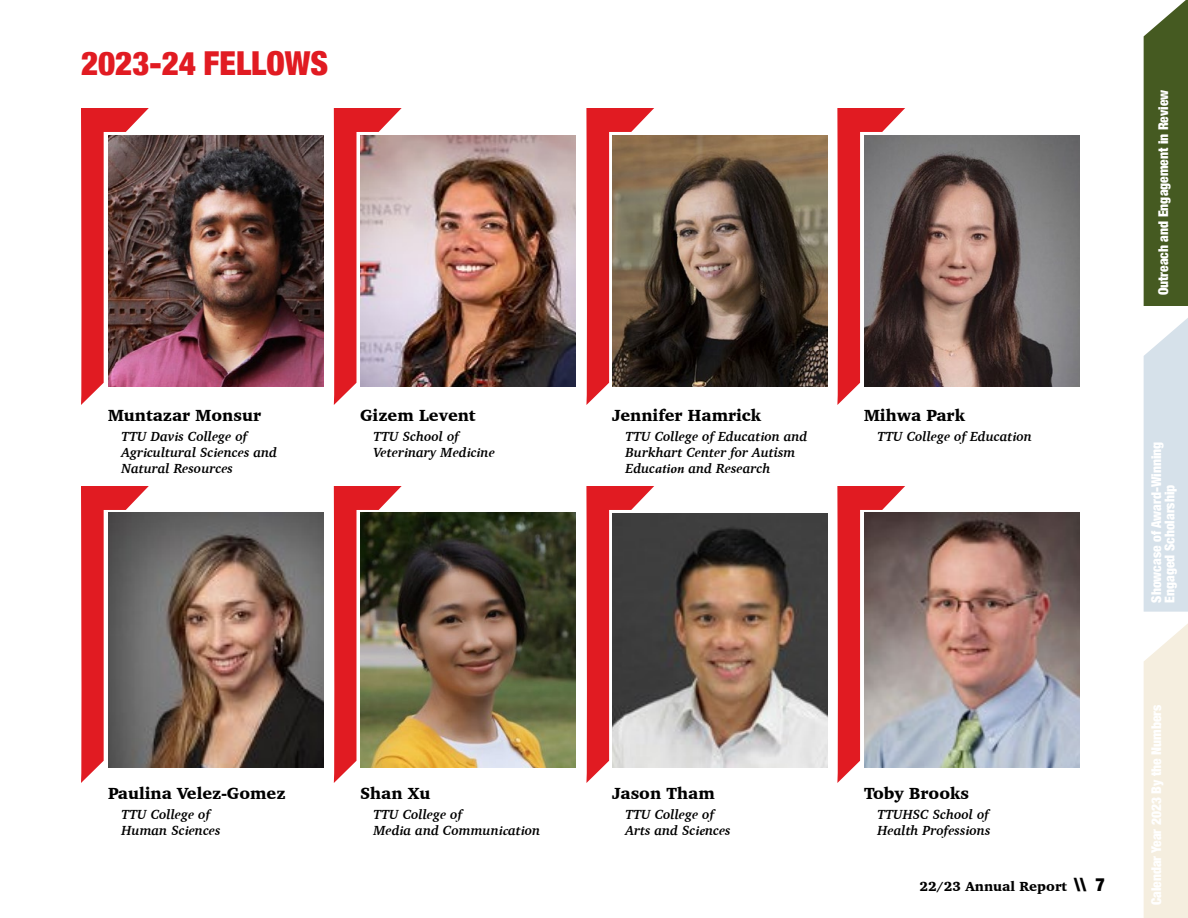
<style>
.page{position:relative;width:1188px;height:918px;background:#fff}
.page>*{position:absolute;margin:0;border:0;box-sizing:border-box;transform-origin:0 0}
.t1{font:900 condensed 33px "Helvetica Neue";color:#e11b22}
.t2{font:900 16.5px "Charter";color:#000}
.t3{font:italic 700 13.5px/16.2px "Charter";color:#000}
.t4{font:900 condensed 13.5px/13.5px "Helvetica Neue";color:#fff}
.t5{font:900 13.5px "Charter";color:#000}
.s1{font-family:"Minion Pro"}
.s2{font-family:"Helvetica Neue";font-stretch:condensed;font-size:18px}
</style>
<div class="page">
<div style="left:1144px;top:0;width:44px;height:306px;background:#455a21"></div>
<div style="left:1144px;top:318px;width:44px;height:294px;background:#d6e1ea"></div>
<div style="left:1144px;top:624px;width:44px;height:294px;background:#f5eedf"></div>
<img style="left:149px;top:135px;width:175px;height:252px">
<img style="left:149px;top:513px;width:175px;height:255px">
<img style="left:905px;top:135px;width:175px;height:252px">
<img style="left:905px;top:513px;width:175px;height:255px">
<img style="left:654px;top:135px;width:174px;height:252px">
<img style="left:654px;top:513px;width:174px;height:255px">
<img style="left:402px;top:135px;width:174px;height:252px">
<img style="left:402px;top:513px;width:174px;height:255px">
<svg style="left:81px;top:108px;width:68px;height:297px;background:#a74f52"></svg>
<svg style="left:334px;top:108px;width:68px;height:297px;background:#d88990"></svg>
<svg style="left:81px;top:486px;width:68px;height:297px;background:#a25b5d"></svg>
<svg style="left:334px;top:486px;width:68px;height:297px;background:#a45d4d"></svg>
<svg style="left:586px;top:108px;width:68px;height:297px;background:#a7584f"></svg>
<svg style="left:837px;top:108px;width:68px;height:297px;background:#9e5457"></svg>
<svg style="left:586px;top:486px;width:68px;height:297px;background:#a0595c"></svg>
<svg style="left:837px;top:486px;width:68px;height:297px;background:#b86d70"></svg>
<h1 class="t1" style="left:81px;top:36px;width:249px">2023-24 FELLOWS</h1>
<p class="t2" style="left:108px;top:405px;width:155px">Muntazar Monsur</p>
<p class="t3" style="left:122px;top:428px;width:157px">TTU Dav<span class="s1">i</span>s College of<br>Agr<span class="s1">i</span>cultural Sc<span class="s1">i</span>ences and<br>Natural Resources</p>
<p class="t2" style="left:360px;top:405px;width:117px">Gizem Levent</p>
<p class="t3" style="left:374px;top:428px;width:123px">TTU School of<br>Veter<span class="s1">i</span>nary Med<span class="s1">i</span>c<span class="s1">i</span>ne</p>
<p class="t2" style="left:108px;top:783px;width:179px">Paulina Velez-Gomez</p>
<p class="t3" style="left:122px;top:806px;width:101px">TTU College of<br>Human Sc<span class="s1">i</span>ences</p>
<p class="t2" style="left:360px;top:783px;width:72px">Shan Xu</p>
<p class="t3" style="left:374px;top:806px;width:168px">TTU College of<br>Med<span class="s1">i</span>a and Commun<span class="s1">ic</span>at<span class="s1">i</span>on</p>
<p class="t2" style="left:612px;top:405px;width:151px">Jennifer Hamrick</p>
<p class="t3" style="left:626px;top:428px;width:183px">TTU College of Educat<span class="s1">i</span>on and<br>Burkhart Center for Autism<br>Educ<span class="s1">ation</span> and Research</p>
<p class="t2" style="left:612px;top:783px;width:104px">Jason Tham</p>
<p class="t3" style="left:626px;top:806px;width:107px">TTU College of<br>Arts and Sc<span class="s1">ie</span>nces</p>
<p class="t2" style="left:864px;top:405px;width:102px">Mihwa Park</p>
<p class="t3" style="left:878px;top:428px;width:156px">TTU College of Educat<span class="s1">i</span>on</p>
<p class="t2" style="left:864px;top:783px;width:106px">Toby Brooks</p>
<p class="t3" style="left:878px;top:806px;width:114px">TTUHSC School of<br>Health Profess<span class="s1">i</span>ons</p>
<p class="t5" style="left:920px;top:878px;width:187px">22/23 Annual Report <span class="s2">\\ 7</span></p>
<p class="t4" style="left:1156px;top:295px;width:207px;rotate:-90deg">Outreach and Engagement in Review</p>
<p class="t4" style="left:1149px;top:603px;width:162px;rotate:-90deg">Showcase of Award-Winning<br>Engaged Scholarship</p>
<p class="t4" style="left:1149px;top:905px;width:202px;rotate:-90deg">Calendar Year 2023 By the Numbers</p>
</div>
